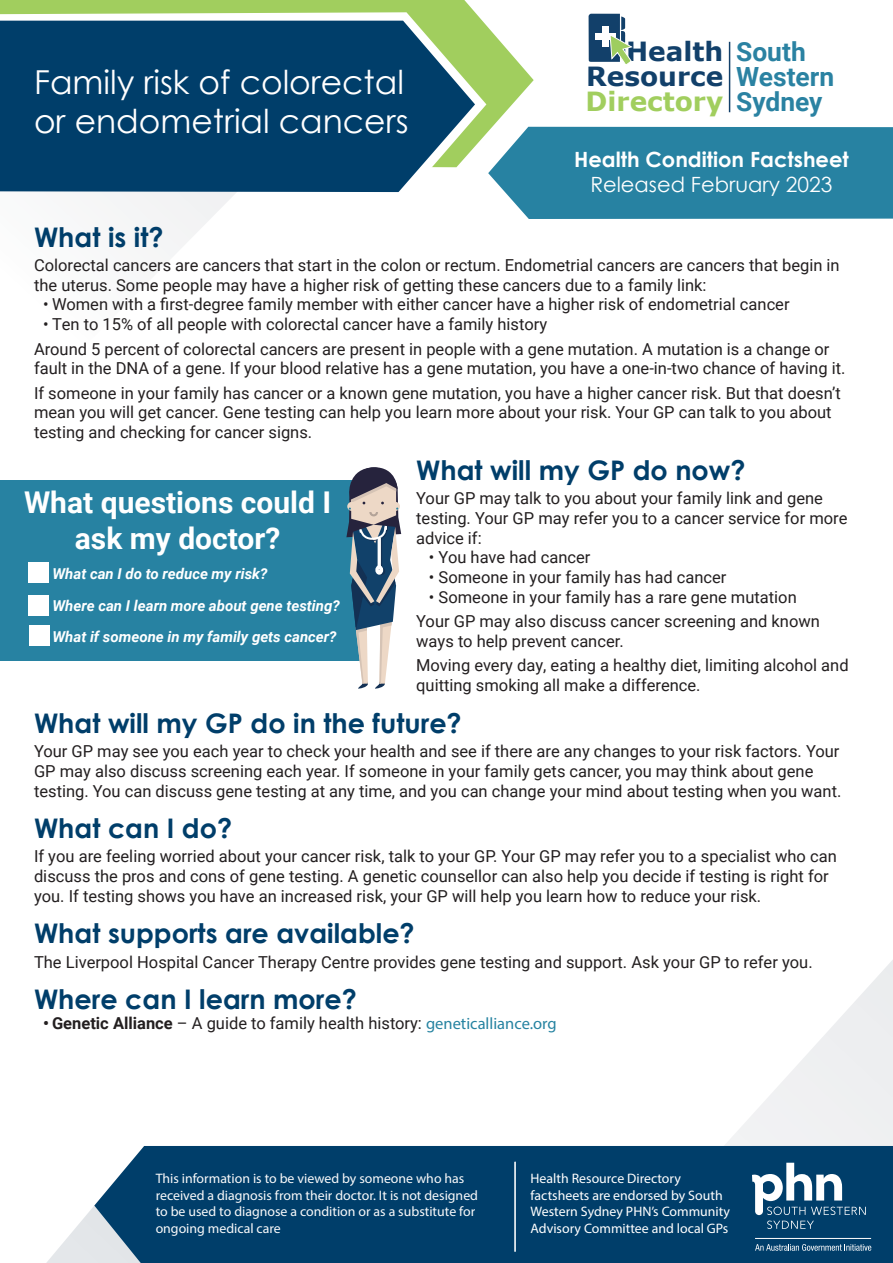
<style>
.page{position:relative;width:893px;height:1263px;background:#fff}
.page>*{position:absolute;margin:0;border:0;box-sizing:border-box;transform-origin:0 0}
.t1{font:33px/39.6px "Century Gothic";color:#fff}
.t2{font:700 30px/36px "Roboto";color:#fff;text-align:center}
.t3{font:700 27px "Century Gothic";color:#003e6a}
.t4{font:700 26.4px/25px "Roboto";color:#2a82a2}
.t5{font:700 26.4px/25px "Verdana";color:#12406a;text-align:right}
.t6{font:700 26.4px "Verdana";color:#a1ce5e}
.t7{font:700 21px "Century Gothic";color:#fff}
.t8{font:21px "Century Gothic";color:#fff}
.t9{font:16.5px/19.8px "Roboto";color:#231f20}
.t10{font:italic 700 15px/31.2px "Roboto";color:#fff}
.t11{font:13.8px/16.5px "Myriad Pro";color:#f9f9fa}
.t12{font:13.8px/16.5px "Myriad Pro";color:#fff}
.s1{font-weight:700}
.s2{font-family:"Myriad Pro";color:#2683a1}
</style>
<div class="page">
<svg style="left:104px;top:195px;width:129px;height:62px"></svg>
<svg style="left:0;top:0;width:534px;height:134px;fill:#a1ce5e"></svg>
<svg style="left:589px;top:14px;width:42px;height:50px"></svg>
<hr style="left:729px;top:42px;width:1px;height:70px;background:#12406a">
<svg style="left:488px;top:127px;width:405px;height:92px;background:#3489a7"></svg>
<svg style="left:0;top:12px;width:486px;height:183px;background:#225977"></svg>
<svg style="left:724px;top:960px;width:169px;height:186px"></svg>
<svg style="left:46px;top:1206px;width:48px;height:57px"></svg>
<div style="left:94px;top:1146px;width:799px;height:117px;background:#003e6a"></div>
<svg style="left:752px;top:1163px;width:114px;height:66px"></svg>
<svg style="left:755px;top:1244px;width:116px;height:7px"></svg>
<hr style="left:514px;top:1162px;width:2px;height:90px;background:#fff">
<div style="left:0;top:480px;width:365px;height:181px;background:#2782a2"></div>
<div style="left:28px;top:563px;width:20px;height:20px;background:#fff"></div>
<div style="left:28px;top:595px;width:20px;height:20px;background:#fff"></div>
<div style="left:29px;top:626px;width:20px;height:20px;background:#fff"></div>
<svg style="left:346px;top:467px;width:55px;height:222px"></svg>
<h1 class="t1" style="left:34px;top:62px;width:376px">Family risk of colorectal or endometrial cancers</h1>
<h3 class="t5" style="left:586px;top:39px;width:139px">Health<br>Resource</h3>
<h3 class="t6" style="left:586px;top:83px;width:139px">Directory</h3>
<h3 class="t4" style="left:736px;top:39px;width:100px">South<br>Western<br>Sydney</h3>
<p class="t7" style="left:574px;top:144px;width:276px">Health Condition Factsheet</p>
<p class="t8" style="left:590px;top:170px;width:244px">Released February 2023</p>
<h3 class="t3" style="left:34px;top:216px;width:131px">What is it?</h3>
<p class="t9" style="left:34px;top:254px;width:807px">Colorectal cancers are cancers that start in the colon or rectum. Endometrial cancers are cancers that begin in the uterus. Some people may have a higher risk of getting these cancers due to a family link:</p>
<p class="t9" style="left:43px;top:294px;width:748px">• Women with a first-degree family member with either cancer have a higher risk of endometrial cancer</p>
<p class="t9" style="left:34px;top:312px;width:797px;line-height:24.3px;text-indent:9px">• Ten to 15% of all people with colorectal cancer have a family history<br>Around 5 percent of colorectal cancers are present in people with a gene mutation. A mutation is a change or</p>
<p class="t9" style="left:34px;top:356px;width:813px;line-height:24.3px">fault in the DNA of a gene. If your blood relative has a gene mutation, you have a one-in-two chance of having it.<br>If someone in your family has cancer or a known gene mutation, you have a higher cancer risk. But that doesn’t</p>
<p class="t9" style="left:34px;top:402px;width:799px">mean you will get cancer. Gene testing can help you learn more about your risk. Your GP can talk to you about testing and checking for cancer signs.</p>
<h3 class="t3" style="left:416px;top:449px;width:331px">What will my GP do now?</h3>
<p class="t9" style="left:416px;top:488px;width:433px">Your GP may talk to you about your family link and gene testing. Your GP may refer you to a cancer service for more advice if:</p>
<p class="t9" style="left:429px;top:547px;width:163px">• You have had cancer</p>
<p class="t9" style="left:429px;top:567px;width:299px">• Someone in your family has had cancer</p>
<p class="t9" style="left:416px;top:584px;width:405px;line-height:24.3px;text-indent:13px">• Someone in your family has a rare gene mutation<br>Your GP may also discuss cancer screening and known</p>
<p class="t9" style="left:416px;top:628px;width:434px;line-height:24.3px">ways to help prevent cancer.<br>Moving every day, eating a healthy diet, limiting alcohol and</p>
<p class="t9" style="left:416px;top:675px;width:286px">quitting smoking all make a difference.</p>
<h3 class="t3" style="left:34px;top:702px;width:429px">What will my GP do in the future?</h3>
<p class="t9" style="left:34px;top:740px;width:809px">Your GP may see you each year to check your health and see if there are any changes to your risk factors. Your<br>GP may also discuss screening each year. If someone in your family gets cancer, you may think about gene testing. You can discuss gene testing at any time, and you can change your mind about testing when you want.</p>
<h3 class="t3" style="left:34px;top:808px;width:200px">What can I do?</h3>
<p class="t9" style="left:34px;top:846px;width:804px">If you are feeling worried about your cancer risk, talk to your GP. Your GP may refer you to a specialist who can discuss the pros and cons of gene testing. A genetic counsellor can also help you decide if testing is right for you. If testing shows you have an increased risk, your GP will help you learn how to reduce your risk.</p>
<h3 class="t3" style="left:34px;top:913px;width:382px">What supports are available?</h3>
<p class="t9" style="left:34px;top:951px;width:780px">The Liverpool Hospital Cancer Therapy Centre provides gene testing and support. Ask your GP to refer you.</p>
<h3 class="t3" style="left:34px;top:979px;width:324px">Where can I learn more?</h3>
<p class="t9" style="left:43px;top:1012px;width:515px"><span class="s1">• Genetic Alliance</span> – A guide to family health history: <span class="s2">geneticalliance.org</span></p>
<h2 class="t2" style="left:24px;top:483px;width:309px">What questions could I ask my doctor?</h2>
<p class="t10" style="left:52px;top:558px;width:289px">What can I do to reduce my risk?<br>Where can I learn more about gene testing?<br>What if someone in my family gets cancer?</p>
<p class="t11" style="left:156px;top:1170px;width:324px">This information is to be viewed by someone who has received a diagnosis from their doctor. It is not designed to be used to diagnose a condition or as a substitute for ongoing medical care</p>
<p class="t12" style="left:531px;top:1170px;width:201px">Health Resource Directory factsheets are endorsed by South<br>Western Sydney PHN’s Community<br>Advisory Committee and local GPs</p>
</div>
